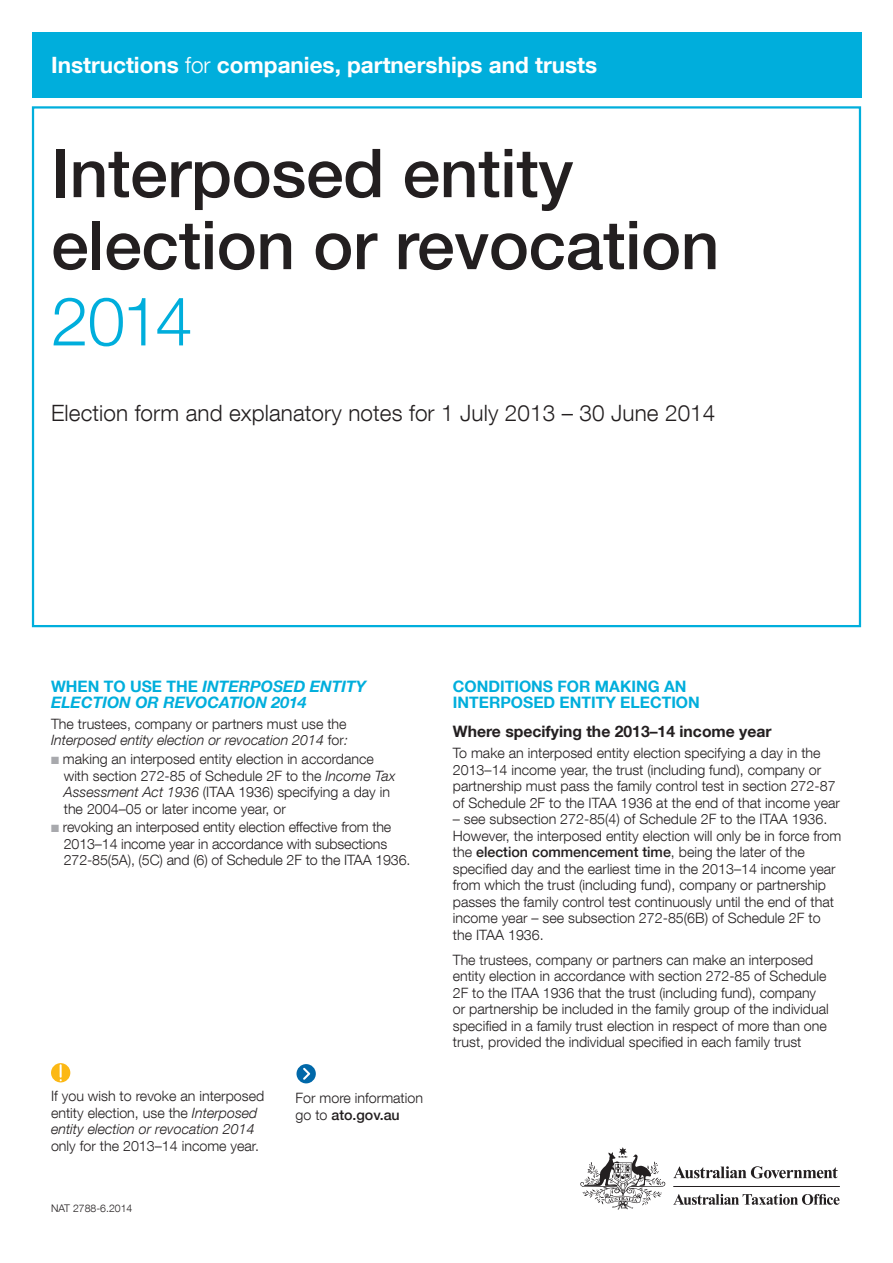
<style>
.page{position:relative;width:893px;height:1263px;background:#fff}
.page>*{position:absolute;margin:0;border:0;box-sizing:border-box;transform-origin:0 0}
.COVER_title{font:500 67.5px/72px "Helvetica Neue LT Com";letter-spacing:-.005em;color:#231f20}
.COVER_title_light{font:300 67.5px "Helvetica Neue LT Com";color:#00aedc}
.COVER_descriptor{font:300 22.5px "Helvetica Neue LT Com";letter-spacing:.005em;color:#231f20}
.COVER_ref_bar{font:700 22.5px "Helvetica Neue LT Com";color:#fff}
._02_Subhead_1{font:italic 700 15.75px/16.5px "Helvetica Neue LT Com";color:#00aedc}
._02_Subhead_1-2{font:700 15.75px/16.5px "Helvetica Neue LT Com";color:#00aedc}
._02_Subhead_2{font:700 15.75px "Helvetica Neue LT Com";color:#231f20}
._01_Body{font:300 14.25px/16.5px "Helvetica Neue LT Com";color:#231f20}
._01_Bullet_1{font:300 14.25px/16.5px "Helvetica Neue LT Com";color:#231f20}
._01_Bullet_1_space_a{font:300 14.25px/16.5px "Helvetica Neue LT Com";letter-spacing:-.01em;color:#231f20}
._01_Icon_body{font:300 14.25px/16.5px "Helvetica Neue LT Com";color:#231f20}
._01_Body_before_bull{font:300 14.25px/16.5px "Helvetica Neue LT Com";color:#231f20}
.COVER_icon_text{font:300 14.25px/16.5px "Helvetica Neue LT Com";color:#231f20}
.COVER_-_NAT_No{font:300 10.5px "Helvetica Neue LT Com";color:#231f20}
.s1{font-weight:300}
.s2{font-style:normal}
.s3{font-style:italic}
.s4{color:#a8a9ad}
.s5{font-weight:500}
</style>
<div class="page">
<div style="left:32px;top:32px;width:829px;height:66px;background:#00aedc"></div>
<svg style="left:51px;top:1063px;width:19px;height:19px"></svg>
<svg style="left:296px;top:1064px;width:20px;height:19px"></svg>
<svg style="left:673px;top:1166px;width:165px;height:12px"></svg>
<svg style="left:580px;top:1147px;width:85px;height:62px"></svg>
<hr style="left:673px;top:1186px;width:167px;height:1px;background:#231f20">
<svg style="left:673px;top:1194px;width:167px;height:11px"></svg>
<p class="COVER_ref_bar" style="left:51px;top:51px;width:548px">Instructions <span class="s1">for</span> companies, partnerships and trusts</p>
<p class="COVER_title" style="left:51px;top:136px;width:670px">Interposed entity election or revocation</p>
<p class="COVER_title_light" style="left:51px;top:280px;width:143px">2014</p>
<p class="COVER_descriptor" style="left:51px;top:399px;width:666px">Election form and explanatory notes for 1 July 2013 – 30 June 2014</p>
<p class="_02_Subhead_1" style="left:51px;top:677px;width:317px"><span class="s2">WHEN TO USE THE</span> INTERPOSED ENTITY<br>ELECTION OR REVOCATION 2014</p>
<p class="_01_Body_before_bull" style="left:51px;top:715px;width:298px">The trustees, company or partners must use the<br><span class="s3">Interposed entity election or revocation 2014</span> for<span class="s3">:</span></p>
<p class="_01_Bullet_1" style="left:64px;top:750px;width:333px;text-indent:-13px"><span class="s4">■</span> making an interposed entity election in accordance with section 272-85 of Schedule 2F to the <span class="s3">Income Tax Assessment Act 1936</span> (ITAA 1936) specifying a day in the 2004–05 or later income year, or</p>
<p class="_01_Bullet_1_space_a" style="left:64px;top:818px;width:348px;text-indent:-13px"><span class="s4">■</span> revoking an interposed entity election effective from the<br>2013–14 income year in accordance with subsections<br>272-85(5A), (5C) and (6) of Schedule 2F to the ITAA 1936.</p>
<p class="_01_Icon_body" style="left:51px;top:1087px;width:215px">If you wish to revoke an interposed entity election, use the <span class="s3">Interposed entity election or revocation 2014 </span>only for the 2013–14 income year.</p>
<p class="COVER_icon_text" style="left:296px;top:1089px;width:129px">For more information go to <span class="s5">ato.gov.au</span></p>
<p class="COVER_-_NAT_No" style="left:51px;top:1202px;width:83px">NAT 2788-6.2014</p>
<p class="_02_Subhead_1-2" style="left:453px;top:677px;width:249px">CONDITIONS FOR MAKING AN<br>INTERPOSED ENTITY ELECTION</p>
<p class="_02_Subhead_2" style="left:453px;top:722px;width:320px">Where specifying the 2013–14 income year</p>
<p class="_01_Body" style="left:453px;top:744px;width:389px">To make an interposed entity election specifying a day in the 2013–14 income year, the trust (including fund), company or partnership must pass the family control test in section 272-87 of Schedule 2F to the ITAA 1936 at the end of that income year</p>
<p class="_01_Body" style="left:453px;top:810px;width:390px">– see subsection 272-85(4) of Schedule 2F to the ITAA 1936.<br>However, the interposed entity election will only be in force from the <span class="s5">election commencement time</span>, being the later of the specified day and the earliest time in the 2013–14 income year from which the trust (including fund), company or partnership passes the family control test continuously until the end of that income year – see subsection 272-85(6B) of Schedule 2F to the ITAA 1936.</p>
<p class="_01_Body" style="left:453px;top:951px;width:377px">The trustees, company or partners can make an interposed entity election in accordance with section 272-85 of Schedule 2F to the ITAA 1936 that the trust (including fund), company or partnership be included in the family group of the individual specified in a family trust election in respect of more than one trust, provided the individual specified in each family trust</p>
</div>
